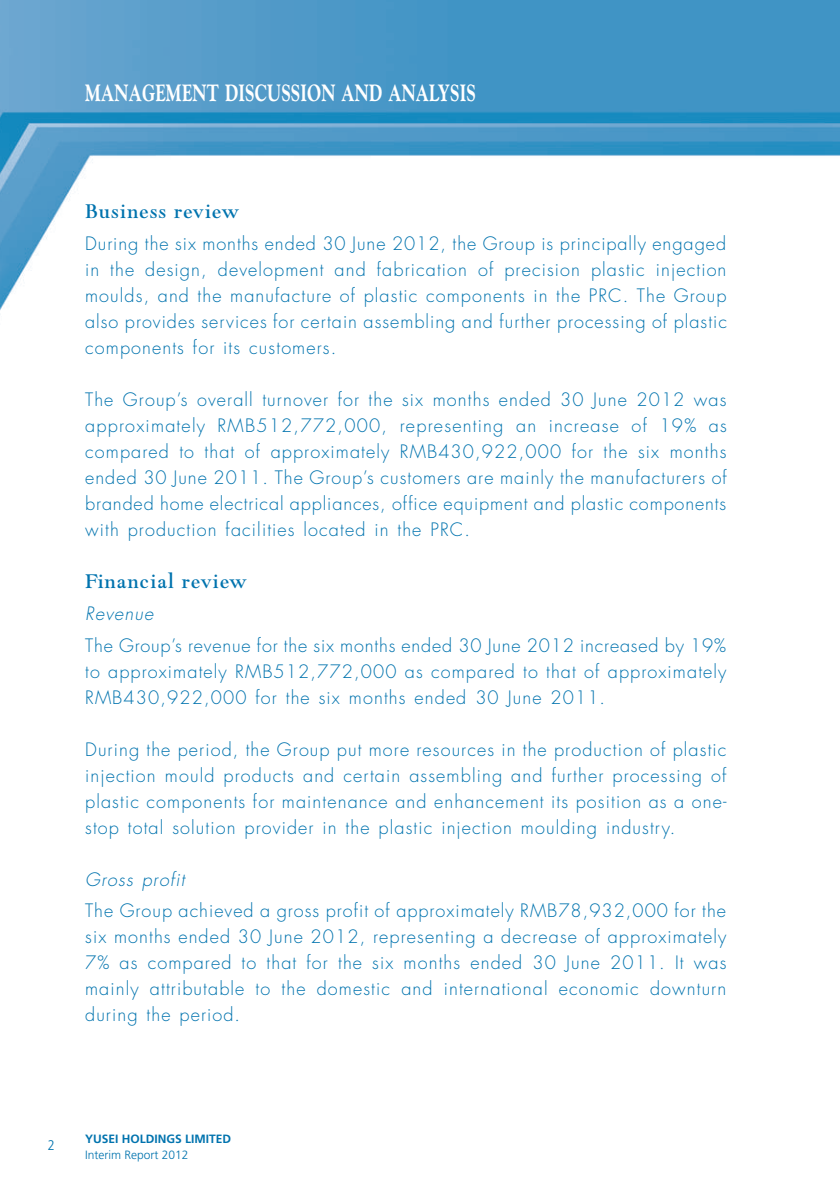
<style>
.page{position:relative;width:840px;height:1191px;background:#fff}
.page>*{position:absolute;margin:0;border:0;box-sizing:border-box;transform-origin:0 0}
.t1{font:800 24px "Goudy Std";letter-spacing:.015em;color:#fff;scale:.7 1}
.t2{font:24px "Goudy Modern MT Std";letter-spacing:.04em;color:#0073ae}
.t3{font:300 18px/26px "Futura Std";letter-spacing:.06em;color:#0073ae;text-align:justify}
.t4{font:700 12px/16px "Frutiger LT Std";color:#0073ae}
.s1{font-style:italic}
.s2{font-weight:300}
</style>
<div class="page">
<img style="left:0;top:0;width:840px;height:315px">
<p class="t1" style="left:85px;top:79px;width:559px">MANAGEMENT DISCUSSION AND ANALYSIS</p>
<p class="t2" style="left:85px;top:198px;width:156px">Business review</p>
<p class="t3" style="left:85px;top:231px;width:643px">During the six months ended 30 June 2012, the Group is principally engaged in the design, development and fabrication of precision plastic injection moulds, and the manufacture of plastic components in the PRC. The Group also provides services for certain assembling and further processing of plastic components for its customers.</p>
<p class="t3" style="left:85px;top:387px;width:643px">The Group’s overall turnover for the six months ended 30 June 2012 was approximately RMB512,772,000, representing an increase of 19% as compared to that of approximately RMB430,922,000 for the six months ended 30 June 2011. The Group’s customers are mainly the manufacturers of branded home electrical appliances, office equipment and plastic components with production facilities located in the PRC.</p>
<p class="t2" style="left:85px;top:568px;width:163px">Financial review</p>
<p class="t3" style="left:85px;top:598px;width:642px;line-height:31.6px"><span class="s1">Revenue<br></span>The Group’s revenue for the six months ended 30 June 2012 increased by 19%</p>
<p class="t3" style="left:85px;top:658px;width:642px">to approximately RMB512,772,000 as compared to that of approximately<br>RMB430,922,000 for the six months ended 30 June 2011.</p>
<p class="t3" style="left:85px;top:736px;width:642px">During the period, the Group put more resources in the production of plastic injection mould products and certain assembling and further processing of plastic components for maintenance and enhancement its position as a one&shy;stop total solution provider in the plastic injection moulding industry.</p>
<p class="t3" style="left:85px;top:864px;width:642px;line-height:31.6px"><span class="s1">Gross profit<br></span>The Group achieved a gross profit of approximately RMB78,932,000 for the</p>
<p class="t3" style="left:85px;top:924px;width:642px">six months ended 30 June 2012, representing a decrease of approximately 7% as compared to that for the six months ended 30 June 2011. It was mainly attributable to the domestic and international economic downturn during the period.</p>
<p class="t4" style="left:85px;top:1131px;width:148px">YUSEI HOLDINGS LIMITED<br><span class="s2">Interim Report 2012</span></p>
</div>
